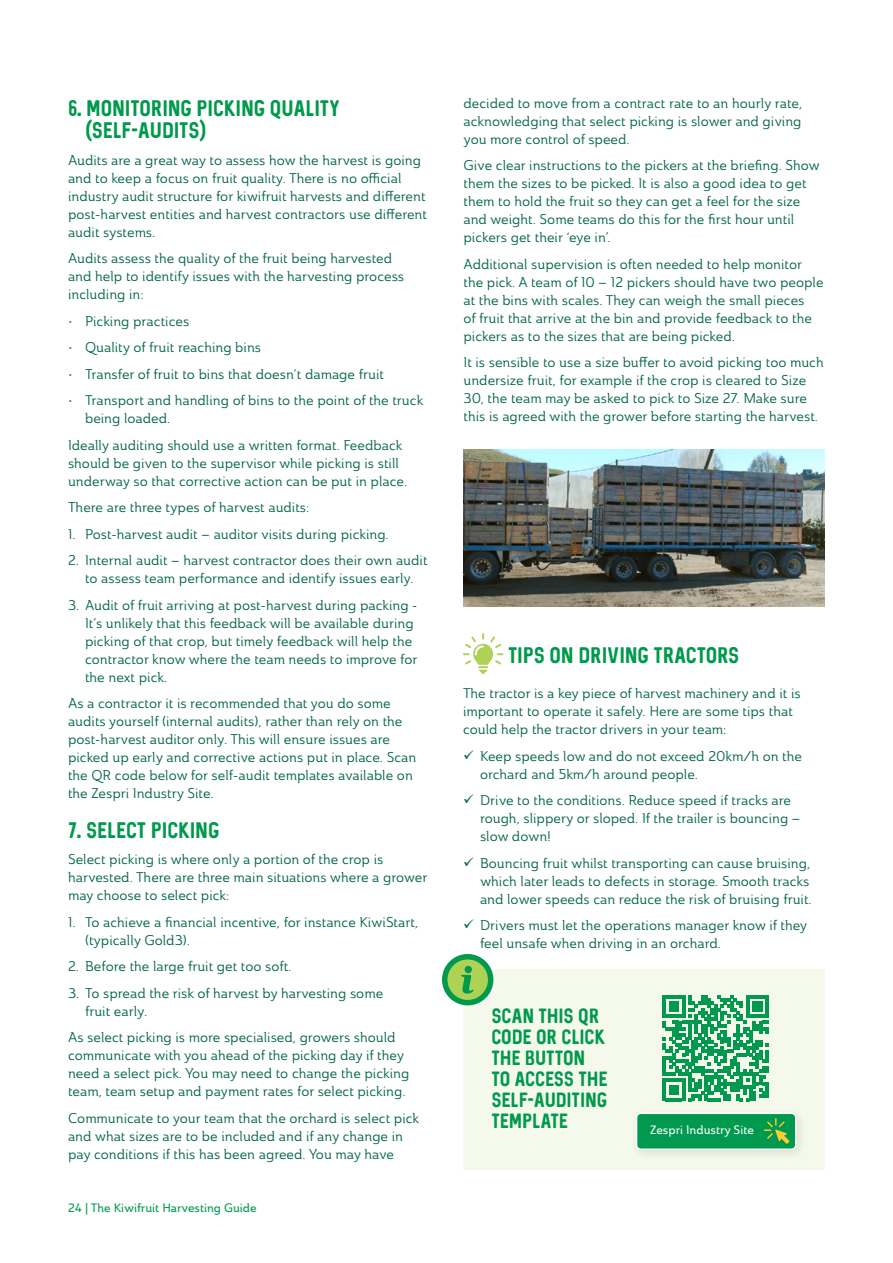
<style>
.page{position:relative;width:893px;height:1263px;background:#fff}
.page>*{position:absolute;margin:0;border:0;box-sizing:border-box;transform-origin:0 0}
.t1{font:18px/22.5px "Sequel Neue";letter-spacing:-.01em;color:#00994d}
.t2{font:16.5px/21px "Sequel Neue";letter-spacing:-.01em;color:#00994d}
.t3{font:13.8px/18px "Ainslie Nor Reg";color:#00653e}
.t4{font:12px "Ainslie Nor Med";color:#00994d}
.t5{font:12px "Ainslie Nor Med";color:#fff}
</style>
<div class="page">
<div style="left:463px;top:969px;width:362px;height:200px;background:#f4f9eb"></div>
<div style="left:630px;top:1107px;width:178px;height:54px;background:#000;opacity:.1"></div>
<div style="left:637px;top:1113px;width:159px;height:36px;background:#00994d;border-radius:4px"></div>
<div style="left:636px;top:1112px;width:160px;height:38px;border:2px solid #fff;border-radius:4px"></div>
<svg style="left:764px;top:1118px;width:25px;height:26px"></svg>
<div style="left:442px;top:954px;width:51px;height:51px;background:#00994d;border-radius:50%"></div>
<svg style="left:447px;top:959px;width:41px;height:41px"></svg>
<svg style="left:663px;top:995px;width:106px;height:106px"></svg>
<img style="left:463px;top:450px;width:362px;height:157px">
<svg style="left:463px;top:633px;width:40px;height:41px"></svg>
<h1 class="t1" style="left:86px;top:97px;width:255px;text-indent:-18px">6. MONITORING PICKING QUALITY [SELF-AUDITS]</h1>
<p class="t3" style="left:68px;top:151px;width:360px">Audits are a great way to assess how the harvest is going and to keep a focus on fruit quality. There is no official industry audit structure for kiwifruit harvests and different post-harvest entities and harvest contractors use different audit systems.</p>
<p class="t3" style="left:68px;top:249px;width:338px">Audits assess the quality of the fruit being harvested and help to identify issues with the harvesting process including in:</p>
<p class="t3" style="left:68px;top:312px;width:123px">• Picking practices</p>
<p class="t3" style="left:68px;top:338px;width:195px">• Quality of fruit reaching bins</p>
<p class="t3" style="left:68px;top:365px;width:317px">• Transfer of fruit to bins that doesn’t damage fruit</p>
<p class="t3" style="left:85px;top:391px;width:340px;text-indent:-17px">• Transport and handling of bins to the point of the truck being loaded.</p>
<p class="t3" style="left:68px;top:436px;width:341px">Ideally auditing should use a written format. Feedback should be given to the supervisor while picking is still underway so that corrective action can be put in place.</p>
<p class="t3" style="left:68px;top:498px;width:243px">There are three types of harvest audits:</p>
<p class="t3" style="left:68px;top:525px;width:322px">1. Post-harvest audit – auditor visits during picking.</p>
<p class="t3" style="left:68px;top:551px;width:361px;text-align:center">2. Internal audit – harvest contractor does their own audit to assess team performance and identify issues early.</p>
<p class="t3" style="left:85px;top:596px;width:334px;text-indent:-17px">3. Audit of fruit arriving at post-harvest during packing - It’s unlikely that this feedback will be available during picking of that crop, but timely feedback will help the contractor know where the team needs to improve for the next pick.</p>
<p class="t3" style="left:68px;top:694px;width:350px">As a contractor it is recommended that you do some audits yourself (internal audits), rather than rely on the post-harvest auditor only. This will ensure issues are picked up early and corrective actions put in place. Scan the QR code below for self-audit templates available on the Zespri Industry Site.</p>
<h1 class="t1" style="left:68px;top:819px;width:153px">7. SELECT PICKING</h1>
<p class="t3" style="left:68px;top:850px;width:361px">Select picking is where only a portion of the crop is harvested. There are three main situations where a grower may choose to select pick:</p>
<p class="t3" style="left:85px;top:913px;width:335px;text-indent:-17px">1. To achieve a financial incentive, for instance KiwiStart, (typically Gold3).</p>
<p class="t3" style="left:68px;top:957px;width:225px">2. Before the large fruit get too soft.</p>
<p class="t3" style="left:85px;top:984px;width:300px;text-indent:-17px">3. To spread the risk of harvest by harvesting some fruit early.</p>
<p class="t3" style="left:68px;top:1028px;width:343px">As select picking is more specialised, growers should communicate with you ahead of the picking day if they need a select pick. You may need to change the picking team, team setup and payment rates for select picking.</p>
<p class="t3" style="left:68px;top:1109px;width:353px">Communicate to your team that the orchard is select pick and what sizes are to be included and if any change in pay conditions if this has been agreed. You may have</p>
<p class="t4" style="left:68px;top:1200px;width:190px">24 | The Kiwifruit Harvesting Guide</p>
<p class="t3" style="left:463px;top:94px;width:340px;text-align:justify">decided to move from a contract rate to an hourly rate, acknowledging that select picking is slower and giving you more control of speed.</p>
<p class="t3" style="left:463px;top:156px;width:358px">Give clear instructions to the pickers at the briefing. Show them the sizes to be picked. It is also a good idea to get them to hold the fruit so they can get a feel for the size and weight. Some teams do this for the first hour until pickers get their ‘eye in’.</p>
<p class="t3" style="left:463px;top:255px;width:362px">Additional supervision is often needed to help monitor the pick. A team of 10 – 12 pickers should have two people at the bins with scales. They can weigh the small pieces<br>of fruit that arrive at the bin and provide feedback to the pickers as to the sizes that are being picked.</p>
<p class="t3" style="left:463px;top:353px;width:362px">It is sensible to use a size buffer to avoid picking too much undersize fruit, for example if the crop is cleared to Size 30, the team may be asked to pick to Size 27. Make sure this is agreed with the grower before starting the harvest.</p>
<h1 class="t1" style="left:508px;top:644px;width:233px">TIPS ON DRIVING TRACTORS</h1>
<p class="t3" style="left:463px;top:684px;width:339px">The tractor is a key piece of harvest machinery and it is important to operate it safely. Here are some tips that could help the tractor drivers in your team:</p>
<p class="t3" style="left:480px;top:747px;width:324px">Keep speeds low and do not exceed 20km/h on the orchard and 5km/h around people.</p>
<p class="t3" style="left:480px;top:791px;width:322px">Drive to the conditions. Reduce speed if tracks are rough, slippery or sloped. If the trailer is bouncing – slow down!</p>
<p class="t3" style="left:480px;top:854px;width:333px">Bouncing fruit whilst transporting can cause bruising, which later leads to defects in storage. Smooth tracks and lower speeds can reduce the risk of bruising fruit.</p>
<p class="t3" style="left:480px;top:916px;width:329px">Drivers must let the operations manager know if they feel unsafe when driving in an orchard.</p>
<p class="t2" style="left:491px;top:1006px;width:118px">SCAN THIS QR<br>CODE OR CLICK<br>THE BUTTON<br>TO ACCESS THE<br>SELF-AUDITING<br>TEMPLATE</p>
<p class="t5" style="left:650px;top:1122px;width:105px">Zespri Industry Site</p>
</div>
